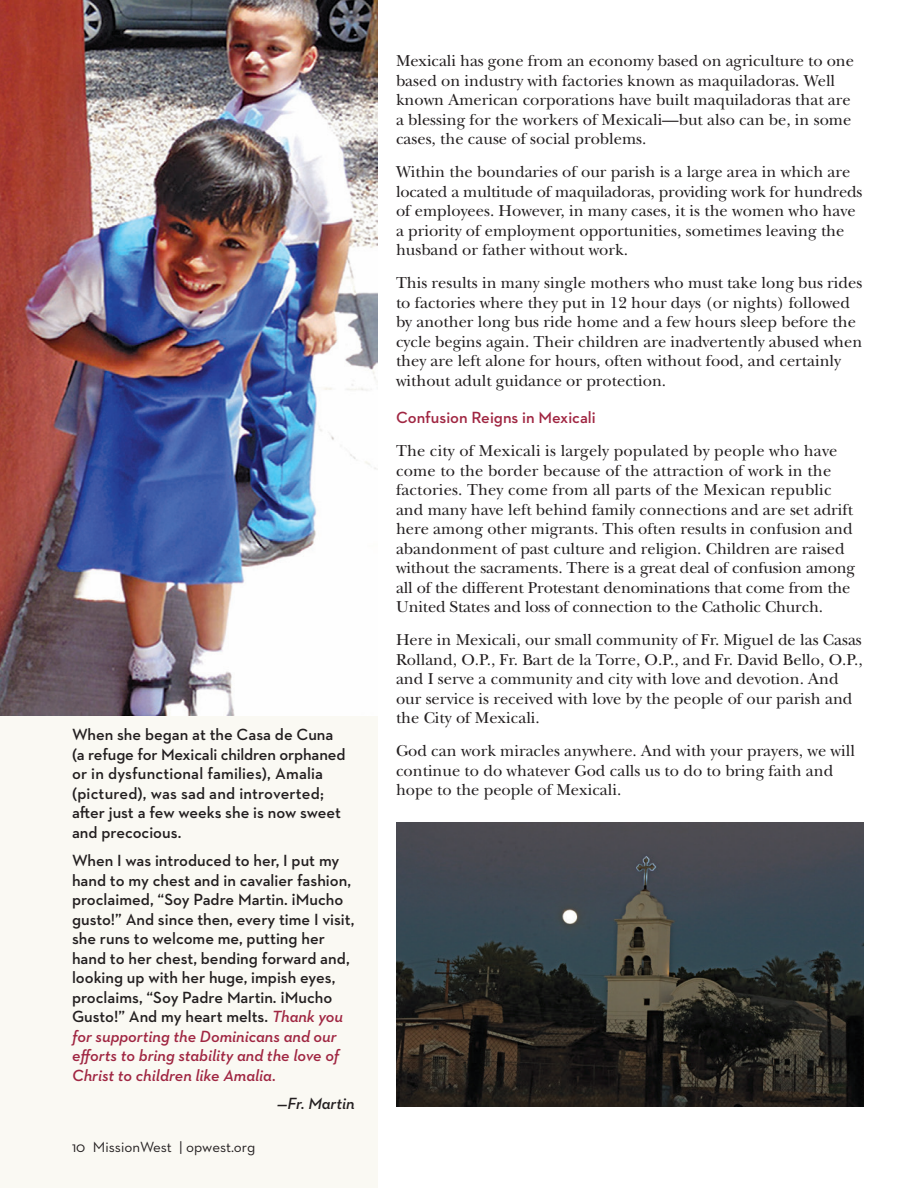
<style>
.page{position:relative;width:918px;height:1188px;background:#fff}
.page>*{position:absolute;margin:0;border:0;box-sizing:border-box;transform-origin:0 0}
.body{font:16.5px/19.5px "New Baskerville";color:#231f20}
.san_serif_body{font:600 16.5px/19.5px "Neutraface 2 Text";color:#231f20}
.subhead{font:600 16.5px "Neutraface 2 Text";color:#a02642}
.san_serif_body-2{font:italic 600 16.5px "Neutraface 2 Text";color:#231f20}
.t1{font:15px "Neutraface 2 Text";color:#231f20}
.s1{font-style:italic;color:#a02642}
</style>
<div class="page">
<hr style="left:917px;top:0;width:1px;height:1188px;background:#ebedf0">
<div style="left:0;top:0;width:378px;height:1188px;background:#faf9f3"></div>
<img style="left:0;top:0;width:378px;height:716px">
<img style="left:396px;top:823px;width:468px;height:284px">
<p class="san_serif_body" style="left:72px;top:725px;width:275px">When she began at the Casa de Cuna (a refuge for Mexicali children orphaned or in dysfunctional families), Amalia (pictured), was sad and introverted; after just a few weeks she is now sweet and precocious.</p>
<p class="san_serif_body" style="left:72px;top:851px;width:284px">When I was introduced to her, I put my hand to my chest and in cavalier fashion, proclaimed, “Soy Padre Martin. ¡Mucho gusto!” And since then, every time I visit, she runs to welcome me, putting her hand to her chest, bending forward and, looking up with her huge, impish eyes, proclaims, “Soy Padre Martin. ¡Mucho Gusto!” And my heart melts. <span class="s1">Thank you for supporting the Dominicans and our efforts to bring stability and the love of Christ to children like Amalia.</span></p>
<p class="san_serif_body-2" style="left:277px;top:1093px;width:79px">—Fr. Martin</p>
<p class="t1" style="left:72px;top:1138px;width:185px">10 MissionWest | opwest.org</p>
<p class="body" style="left:396px;top:51px;width:460px">Mexicali has gone from an economy based on agriculture to one based on industry with factories known as maquiladoras. Well known American corporations have built maquiladoras that are a blessing for the workers of Mexicali—but also can be, in some cases, the cause of social problems.</p>
<p class="body" style="left:396px;top:162px;width:468px">Within the boundaries of our parish is a large area in which are located a multitude of maquiladoras, providing work for hundreds of employees. However, in many cases, it is the women who have a priority of employment opportunities, sometimes leaving the husband or father without work.</p>
<p class="body" style="left:396px;top:273px;width:468px">This results in many single mothers who must take long bus rides to factories where they put in 12 hour days (or nights) followed by another long bus ride home and a few hours sleep before the cycle begins again. Their children are inadvertently abused when they are left alone for hours, often without food, and certainly without adult guidance or protection.</p>
<p class="subhead" style="left:396px;top:407px;width:201px">Confusion Reigns in Mexicali</p>
<p class="body" style="left:396px;top:441px;width:461px">The city of Mexicali is largely populated by people who have come to the border because of the attraction of work in the factories. They come from all parts of the Mexican republic and many have left behind family connections and are set adrift here among other migrants. This often results in confusion and abandonment of past culture and religion. Children are raised without the sacraments. There is a great deal of confusion among all of the different Protestant denominations that come from the United States and loss of connection to the Catholic Church.</p>
<p class="body" style="left:396px;top:630px;width:468px">Here in Mexicali, our small community of Fr. Miguel de las Casas Rolland, O.P., Fr. Bart de la Torre, O.P., and Fr. David Bello, O.P., and I serve a community and city with love and devotion. And our service is received with love by the people of our parish and the City of Mexicali.</p>
<p class="body" style="left:396px;top:741px;width:461px">God can work miracles anywhere. And with your prayers, we will continue to do whatever God calls us to do to bring faith and hope to the people of Mexicali.</p>
</div>
